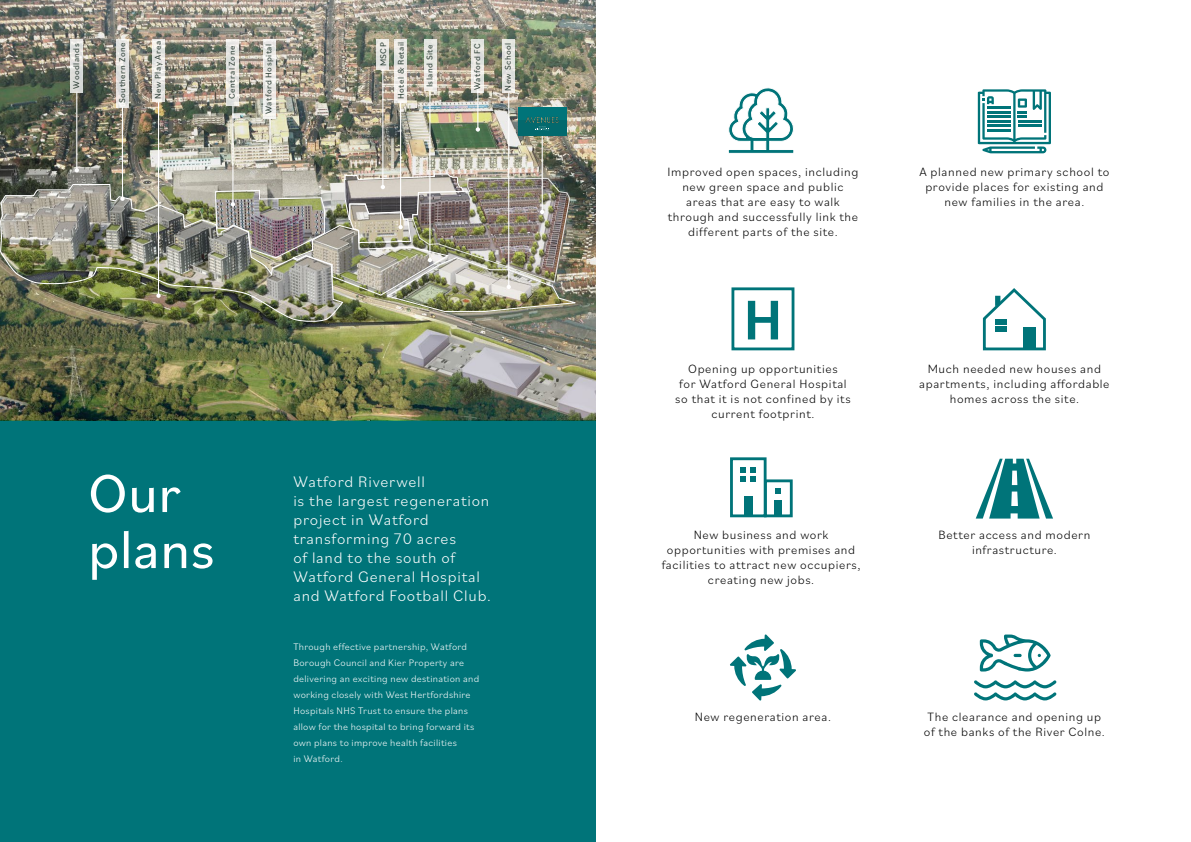
<style>
.page{position:relative;width:1191px;height:842px;background:#fff}
.page>*{position:absolute;margin:0;border:0;box-sizing:border-box;transform-origin:0 0}
.t1{font:500 58.5px "Bilo";color:#007479}
.t2{font:56px/56px "Bilo";color:#fff}
.t3{font:300 16px/19px "Bilo";letter-spacing:.05em;color:#fff}
.t4{font:300 12.6px/15px "Bilo";letter-spacing:.05em;color:#000;text-align:center}
.t5{font:300 10px/16px "Bilo";letter-spacing:.03em;color:#fff}
.t6{font:8.7px/17.7px "Bilo";letter-spacing:.05em;color:#2d3f35;text-align:right}
</style>
<div class="page">
<img style="left:0;top:0;width:595px;height:420px">
<svg style="left:226px;top:39px;width:13px;height:67px"></svg>
<svg style="left:423px;top:39px;width:13px;height:51px"></svg>
<div style="left:502px;top:40px;width:13px;height:53px;background:#e6e6e1"></div>
<div style="left:376px;top:39px;width:13px;height:30px;background:#e6e7e2"></div>
<svg style="left:394px;top:39px;width:13px;height:63px"></svg>
<hr style="left:158px;top:102px;width:1px;height:194px;background:#fff">
<hr style="left:122px;top:107px;width:1px;height:92px;background:#fff">
<hr style="left:76px;top:92px;width:1px;height:78px;background:#fff">
<svg style="left:75px;top:168px;width:4px;height:4px"></svg>
<hr style="left:477px;top:88px;width:1px;height:41px;background:#fff">
<svg style="left:476px;top:127px;width:4px;height:5px"></svg>
<hr style="left:269px;top:118px;width:1px;height:33px;background:#fff">
<svg style="left:268px;top:149px;width:4px;height:5px"></svg>
<hr style="left:232px;top:106px;width:1px;height:98px;background:#fff">
<hr style="left:429px;top:90px;width:1px;height:170px;background:#fff">
<hr style="left:541px;top:136px;width:2px;height:76px;background:#fff">
<hr style="left:508px;top:93px;width:1px;height:194px;background:#fff">
<hr style="left:382px;top:69px;width:1px;height:118px;background:#fff">
<hr style="left:400px;top:102px;width:1px;height:125px;background:#fff">
<img style="left:215px;top:173px;width:361px;height:139px">
<svg style="left:70px;top:39px;width:13px;height:53px"></svg>
<svg style="left:116px;top:39px;width:13px;height:68px"></svg>
<svg style="left:152px;top:39px;width:13px;height:63px"></svg>
<svg style="left:263px;top:39px;width:13px;height:79px"></svg>
<svg style="left:471px;top:39px;width:13px;height:54px"></svg>
<div style="left:518px;top:107px;width:48px;height:28px;background:#007479"></div>
<div style="left:518px;top:120px;width:48px;height:16px;background:#03696d"></div>
<svg style="left:535px;top:126px;width:14px;height:4px"></svg>
<img style="left:525px;top:117px;width:34px;height:6px">
<img style="left:0;top:183px;width:343px;height:141px">
<div style="left:0;top:420px;width:595px;height:422px;background:#007479"></div>
<svg style="left:977px;top:89px;width:74px;height:64px"></svg>
<svg style="left:730px;top:634px;width:66px;height:66px"></svg>
<div style="left:731px;top:287px;width:63px;height:63px;border:3px solid #007479"></div>
<div style="left:730px;top:457px;width:36px;height:60px;border:3px solid #007479"></div>
<div style="left:764px;top:479px;width:28px;height:38px;border:3px solid #007479"></div>
<svg style="left:740px;top:467px;width:16px;height:15px"></svg>
<svg style="left:775px;top:488px;width:6px;height:5px"></svg>
<div style="left:744px;top:496px;width:8px;height:19px;background:#007479"></div>
<div style="left:774px;top:501px;width:8px;height:14px;background:#007479"></div>
<svg style="left:982px;top:288px;width:64px;height:63px"></svg>
<svg style="left:975px;top:459px;width:78px;height:60px"></svg>
<svg style="left:728px;top:87px;width:66px;height:67px"></svg>
<svg style="left:974px;top:680px;width:82px;height:20px"></svg>
<svg style="left:979px;top:634px;width:71px;height:38px"></svg>
<p class="t6" style="left:67px;top:89px;width:47px;rotate:-90deg">Woodlands</p>
<p class="t6" style="left:113px;top:103px;width:62px;rotate:-90deg">Southern Zone</p>
<p class="t6" style="left:149px;top:99px;width:60px;rotate:-90deg">New Play Area</p>
<p class="t6" style="left:259px;top:114px;width:72px;rotate:-90deg">Watford Hospital</p>
<p class="t6" style="left:468px;top:90px;width:48px;rotate:-90deg">Watford FC</p>
<p class="t6" style="left:374px;top:99px;width:59px;rotate:-90deg">MSCP<br>Hotel &amp; Retail</p>
<p class="t6" style="left:223px;top:99px;width:54px;rotate:-90deg">Central Zone</p>
<p class="t6" style="left:420px;top:87px;width:44px;rotate:-90deg">Island Site</p>
<p class="t6" style="left:498px;top:91px;width:49px;rotate:-90deg">New School</p>
<h2 class="t2" style="left:88px;top:463px;width:128px">Our plans</h2>
<p class="t3" style="left:293px;top:472px;width:199px">Watford Riverwell<br>is the largest regeneration project in Watford transforming 70 acres<br>of land to the south of<br>Watford General Hospital and Watford Football Club.</p>
<p class="t5" style="left:293px;top:638px;width:187px">Through effective partnership, Watford Borough Council and Kier Property are delivering an exciting new destination and working closely with West Hertfordshire Hospitals NHS Trust to ensure the plans allow for the hospital to bring forward its own plans to improve health facilities<br>in Watford.</p>
<p class="t4" style="left:667px;top:164px;width:192px">Improved open spaces, including new green space and public areas that are easy to walk through and successfully link the different parts of the site.</p>
<p class="t4" style="left:919px;top:164px;width:191px">A planned new primary school to provide places for existing and new families in the area.</p>
<h1 class="t1" style="left:743px;top:280px;width:41px">H</h1>
<p class="t4" style="left:675px;top:360px;width:177px">Opening up opportunities<br>for Watford General Hospital so that it is not confined by its current footprint.</p>
<p class="t4" style="left:919px;top:360px;width:192px">Much needed new houses and apartments, including affordable homes across the site.</p>
<p class="t4" style="left:661px;top:527px;width:200px">New business and work opportunities with premises and facilities to attract new occupiers, creating new jobs.</p>
<p class="t4" style="left:938px;top:527px;width:153px">Better access and modern infrastructure.</p>
<p class="t4" style="left:695px;top:709px;width:138px">New regeneration area.</p>
<p class="t4" style="left:924px;top:709px;width:182px;text-align:left">The clearance and opening up of the banks of the River Colne.</p>
</div>
